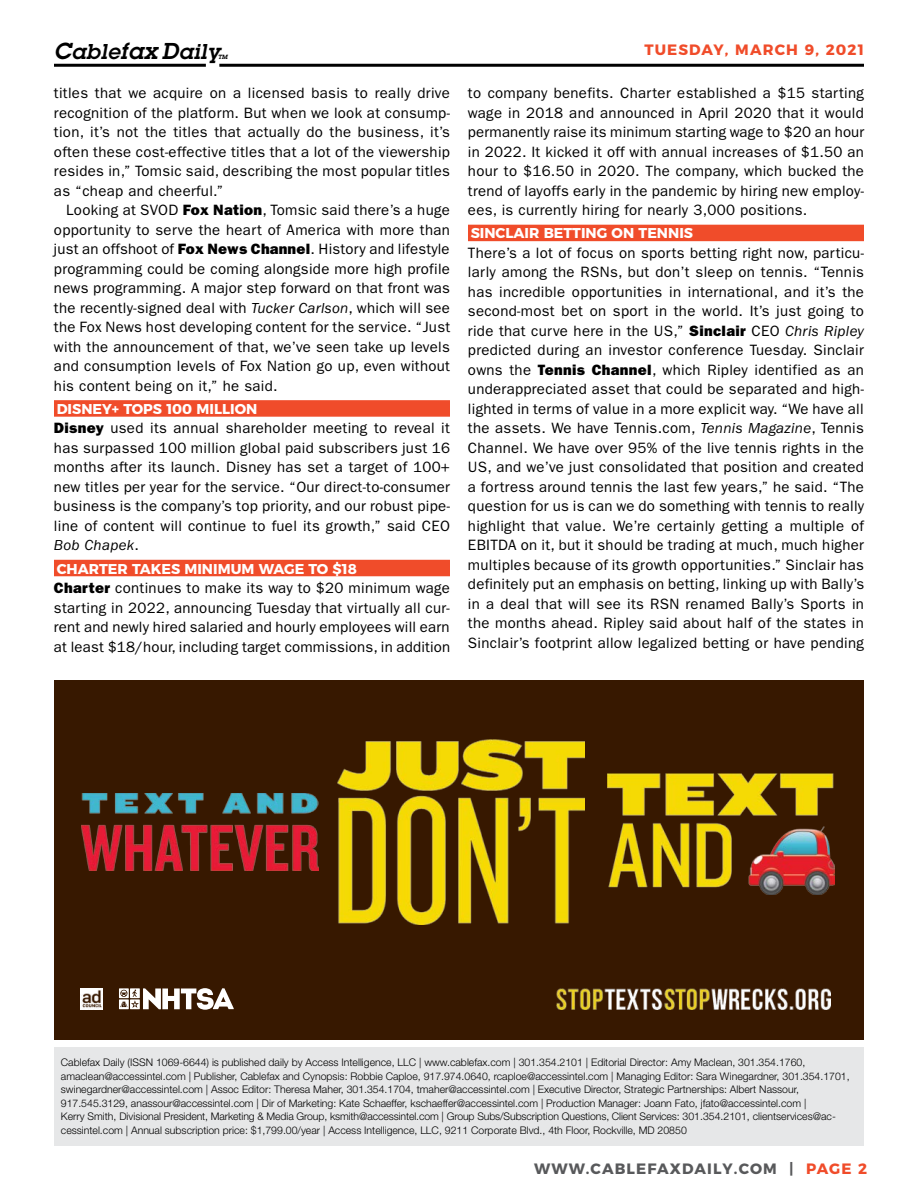
<style>
.page{position:relative;width:918px;height:1188px;background:#fff}
.page>*{position:absolute;margin:0;border:0;box-sizing:border-box;transform-origin:0 0}
.t1{font:italic 600 21px "Lubalin Graph Std";letter-spacing:.03em;color:#000}
.t2{font:15px/19.5px "ITC Franklin Gothic Std";letter-spacing:.02em;color:#000;text-align:justify}
.t3{font:700 15px "Montserrat";letter-spacing:.075em;color:#58595b}
.t4{font:700 15px "Montserrat";letter-spacing:.075em;color:#f04c2a}
.t5{font:700 14.25px "Montserrat";color:#fff}
.t6{font:300 10.5px/13.5px "Helvetica Neue LT Std";color:#000}
.t7{font:italic 600 6px "Lubalin Graph Std";color:#000}
.s1{font-size:22.5px}
.s2{font-family:"ITC Franklin Gothic Std Hvy"}
.s3{font-style:italic}
.s4{color:#f04c2a}
</style>
<div class="page">
<div style="left:54px;top:1047px;width:810px;height:98px;background:#e6e7e8"></div>
<hr style="left:219px;top:64px;width:645px;height:3px;background:#000">
<hr style="left:54px;top:64px;width:152px;height:3px;background:#000">
<div style="left:54px;top:680px;width:810px;height:360px;background:#371800"></div>
<img style="left:82px;top:794px;width:236px;height:77px">
<img style="left:337px;top:740px;width:248px;height:185px">
<img style="left:607px;top:773px;width:227px;height:121px">
<img style="left:80px;top:988px;width:22px;height:22px">
<svg style="left:119px;top:988px;width:115px;height:22px"></svg>
<img style="left:557px;top:988px;width:273px;height:22px">
<div style="left:54px;top:400px;width:396px;height:17px;background:#f04c2a"></div>
<div style="left:54px;top:560px;width:396px;height:16px;background:#f04c2a"></div>
<div style="left:468px;top:225px;width:396px;height:16px;background:#f04c2a"></div>
<h1 class="t1" style="left:54px;top:38px;width:167px"><span class="s1">C</span>able<span class="s1">fax D</span>aily</h1>
<p class="t4" style="left:644px;top:38px;width:221px">TUESDAY, MARCH 9, 2021</p>
<p class="t7" style="left:218px;top:53px;width:11px">TM</p>
<p class="t2" style="left:54px;top:84px;width:398px">titles that we acquire on a licensed basis to really drive recognition of the platform. But when we look at consump&shy;tion, it’s not the titles that actually do the business, it’s often these cost-effective titles that a lot of the viewership resides in,” Tomsic said, describing the most popular titles as “cheap and cheerful.”</p>
<p class="t2" style="left:54px;top:201px;width:398px;text-indent:12px">Looking at SVOD <span class="s2">Fox Nation</span>, Tomsic said there’s a huge opportunity to serve the heart of America with more than just an offshoot of <span class="s2">Fox News Channel</span>. History and lifestyle programming could be coming alongside more high profile news programming. A major step forward on that front was the recently-signed deal with <span class="s3">Tucker Carlson</span>, which will see the Fox News host developing content for the service. “Just with the announcement of that, we’ve seen take up levels and consumption levels of Fox Nation go up, even without his content being on it,” he said.</p>
<p class="t5" style="left:57px;top:397px;width:200px">DISNEY+ TOPS 100 MILLION</p>
<p class="t2" style="left:54px;top:419px;width:398px"><span class="s2">Disney</span> used its annual shareholder meeting to reveal it has surpassed 100 million global paid subscribers just 16 months after its launch. Disney has set a target of 100+ new titles per year for the service. “Our direct-to-consumer business is the company’s top priority, and our robust pipe&shy;line of content will continue to fuel its growth,” said CEO <span class="s3">Bob Chapek</span>.</p>
<p class="t5" style="left:57px;top:557px;width:302px">CHARTER TAKES MINIMUM WAGE TO $18</p>
<p class="t2" style="left:54px;top:578px;width:398px"><span class="s2">Charter</span> continues to make its way to $20 minimum wage starting in 2022, announcing Tuesday that virtually all cur&shy;rent and newly hired salaried and hourly employees will earn at least $18/hour, including target commissions, in addition</p>
<p class="t2" style="left:468px;top:84px;width:398px">to company benefits. Charter established a $15 starting wage in 2018 and announced in April 2020 that it would permanently raise its minimum starting wage to $20 an hour in 2022. It kicked it off with annual increases of $1.50 an hour to $16.50 in 2020. The company, which bucked the trend of layoffs early in the pandemic by hiring new employ&shy;ees, is currently hiring for nearly 3,000 positions.</p>
<p class="t5" style="left:471px;top:222px;width:224px">SINCLAIR BETTING ON TENN IS</p>
<p class="t2" style="left:468px;top:243px;width:398px">There’s a lot of focus on sports betting right now, particu&shy;larly among the RSNs, but don’t sleep on tennis. “Tennis has incredible opportunities in international, and it’s the second-most bet on sport in the world. It’s just going to ride that curve here in the US,” <span class="s2">Sinclair</span> CEO <span class="s3">Chris Ripley </span>predicted during an investor conference Tuesday. Sinclair owns the <span class="s2">Tennis Channel</span>, which Ripley identified as an underappreciated asset that could be separated and high&shy;lighted in terms of value in a more explicit way. “We have all the assets. We have Tennis.com, <span class="s3">Tennis Magazine</span>, Tennis Channel. We have over 95% of the live tennis rights in the US, and we’ve just consolidated that position and created a fortress around tennis the last few years,” he said. “The question for us is can we do something with tennis to really highlight that value. We’re certainly getting a multiple of EBITDA on it, but it should be trading at much, much higher multiples because of its growth opportunities.” Sinclair has definitely put an emphasis on betting, linking up with Bally’s in a deal that will see its RSN renamed Bally’s Sports in the months ahead. Ripley said about half of the states in Sinclair’s footprint allow legalized betting or have pending</p>
<p class="t6" style="left:61px;top:1055px;width:790px">Cablefax Daily (ISSN 1069-6644) is published daily by Access Intelligence, LLC | www.cablefax.com | 301.354.2101 | Editorial Director: Amy Maclean, 301.354.1760, amaclean@accessintel.com | Publisher, Cablefax and Cynopsis: Robbie Caploe, 917.974.0640, rcaploe@accessintel.com | Managing Editor: Sara Winegardner, 301.354.1701, swinegardner@accessintel.com | Assoc Editor: Theresa Maher, 301.354.1704, tmaher@accessintel.com | Executive Director, Strategic Partnerships: Albert Nassour, 917.545.3129, anassour@accessintel.com | Dir of Marketing: Kate Schaeffer, kschaeffer@accessintel.com | Production Manager: Joann Fato, jfato@accessintel.com |<br>Kerry Smith, Divisional President, Marketing &amp; Media Group, ksmith@accessintel.com | Group Subs/Subscription Questions, Client Services: 301.354.2101, clientservices@ac&shy;cessintel.com | Annual subscription price: $1,799.00/year | Access Intelligence, LLC, 9211 Corporate Blvd., 4th Floor, Rockville, MD 20850</p>
<p class="t3" style="left:534px;top:1156px;width:335px">WWW.CABLEFAXDAILY.COM | <span class="s4">PAGE 2</span></p>
</div>
